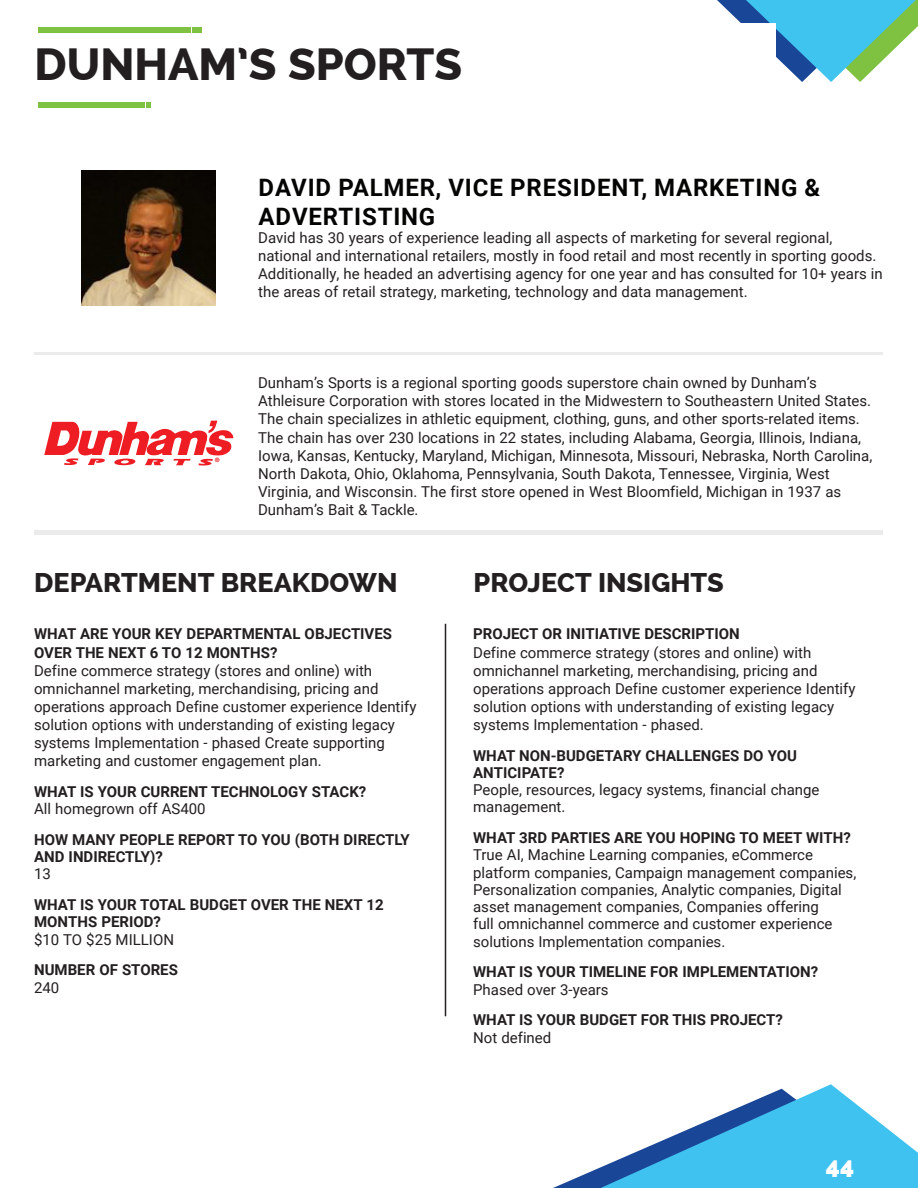
<style>
.page{position:relative;width:918px;height:1188px;background:#fff}
.page>*{position:absolute;margin:0;border:0;box-sizing:border-box;transform-origin:0 0}
.t1{font:800 45px "Raleway";color:#231f20}
.t2{font:800 27px "Raleway";color:#231f20}
.t3{font:700 24px/29px "Roboto";letter-spacing:.035em;color:#040503}
.t4{font:800 24px "Raleway";color:#fff}
.t5{font:15px/18.1px "Roboto";color:#231f20}
.t6{font:700 15px/17.2px "Roboto";color:#231f20}
.t7{font:700 6px "Helvetica";color:#ee1d23}
</style>
<div class="page">
<svg style="left:553px;top:1084px;width:365px;height:104px"></svg>
<svg style="left:717px;top:0;width:201px;height:82px"></svg>
<div style="left:34px;top:23px;width:741px;height:86px;background:#fff"></div>
<div style="left:38px;top:102px;width:101px;height:6px;background:#7fc242"></div>
<svg style="left:141px;top:102px;width:10px;height:6px"></svg>
<div style="left:38px;top:28px;width:152px;height:5px;background:#7fc242"></div>
<svg style="left:192px;top:28px;width:10px;height:5px"></svg>
<hr style="left:34px;top:352px;width:849px;height:2px;background:#ebebeb">
<div style="left:34px;top:530px;width:849px;height:5px;background:#ebebeb"></div>
<img style="left:81px;top:171px;width:135px;height:134px">
<svg style="left:44px;top:421px;width:189px;height:44px"></svg>
<hr style="left:445px;top:624px;width:1px;height:392px;background:#231f20">
<h1 class="t1" style="left:35px;top:38px;width:429px">DUNHAM’S SPORTS</h1>
<p class="t7" style="left:215px;top:456px;width:6px">®</p>
<h3 class="t3" style="left:259px;top:172px;width:563px">DAVID PALMER, VICE PRESIDENT, MARKETING &amp;<br>ADVERTISTING</h3>
<p class="t5" style="left:258px;top:228px;width:626px">David has 30 years of experience leading all aspects of marketing for several regional, national and international retailers, mostly in food retail and most recently in sporting goods.<br>Additionally, he headed an advertising agency for one year and has consulted for 10+ years in the areas of retail strategy, marketing, technology and data management.</p>
<p class="t5" style="left:258px;top:373px;width:616px">Dunham’s Sports is a regional sporting goods superstore chain owned by Dunham’s Athleisure Corporation with stores located in the Midwestern to Southeastern United States.<br>The chain specializes in athletic equipment, clothing, guns, and other sports-related items.<br>The chain has over 230 locations in 22 states, including Alabama, Georgia, Illinois, Indiana, Iowa, Kansas, Kentucky, Maryland, Michigan, Minnesota, Missouri, Nebraska, North Carolina, North Dakota, Ohio, Oklahoma, Pennsylvania, South Dakota, Tennessee, Virginia, West Virginia, and Wisconsin. The first store opened in West Bloomfield, Michigan in 1937 as Dunham’s Bait &amp; Tackle.</p>
<h2 class="t2" style="left:34px;top:566px;width:365px">DEPARTMENT BREAKDOWN</h2>
<h2 class="t2" style="left:474px;top:566px;width:252px">PROJECT INSIGHTS</h2>
<p class="t6" style="left:34px;top:625px;width:360px;line-height:18px">WHAT ARE YOUR KEY DEPARTMENTAL OBJECTIVES<br>OVER THE NEXT 6 TO 12 MONTHS?</p>
<p class="t5" style="left:34px;top:661px;width:384px">Define commerce strategy (stores and online) with omnichannel marketing, merchandising, pricing and operations approach Define customer experience Identify solution options with understanding of existing legacy systems Implementation - phased Create supporting marketing and customer engagement plan.</p>
<p class="t6" style="left:34px;top:782px;width:334px">WHAT IS YOUR CURRENT TECHNOLOGY STACK?</p>
<p class="t5" style="left:34px;top:799px;width:173px">All homegrown off AS400</p>
<p class="t6" style="left:34px;top:830px;width:377px">HOW MANY PEOPLE REPORT TO YOU (BOTH DIRECTLY<br>AND INDIRECTLY)?</p>
<p class="t5" style="left:34px;top:864px;width:18px">13</p>
<p class="t6" style="left:34px;top:896px;width:351px">WHAT IS YOUR TOTAL BUDGET OVER THE NEXT 12<br>MONTHS PERIOD?</p>
<p class="t5" style="left:34px;top:930px;width:141px">$10 TO $25 MILLION</p>
<p class="t6" style="left:34px;top:961px;width:145px">NUMBER OF STORES</p>
<p class="t5" style="left:34px;top:978px;width:27px">240</p>
<p class="t6" style="left:473px;top:625px;width:268px">PROJECT OR INITIATIVE DESCRIPTION</p>
<p class="t5" style="left:473px;top:643px;width:384px">Define commerce strategy (stores and online) with omnichannel marketing, merchandising, pricing and operations approach Define customer experience Identify solution options with understanding of existing legacy systems Implementation - phased.</p>
<p class="t6" style="left:473px;top:746px;width:325px">WHAT NON-BUDGETARY CHALLENGES DO YOU<br>ANTICIPATE?</p>
<p class="t5" style="left:473px;top:781px;width:348px;line-height:17.2px">People, resources, legacy systems, financial change management.</p>
<p class="t6" style="left:473px;top:829px;width:379px">WHAT 3RD PARTIES ARE YOU HOPING TO MEET WITH?</p>
<p class="t5" style="left:473px;top:846px;width:385px;line-height:17.2px">True AI, Machine Learning companies, eCommerce platform companies, Campaign management companies, Personalization companies, Analytic companies, Digital asset management companies, Companies offering<br>full omnichannel commerce and customer experience solutions Implementation companies.</p>
<p class="t6" style="left:473px;top:963px;width:346px">WHAT IS YOUR TIMELINE FOR IMPLEMENTATION?</p>
<p class="t5" style="left:473px;top:980px;width:137px">Phased over 3-years</p>
<p class="t6" style="left:473px;top:1011px;width:311px">WHAT IS YOUR BUDGET FOR THIS PROJECT?</p>
<p class="t5" style="left:473px;top:1028px;width:80px">Not defined</p>
<h3 class="t4" style="left:826px;top:1152px;width:30px">44</h3>
</div>
